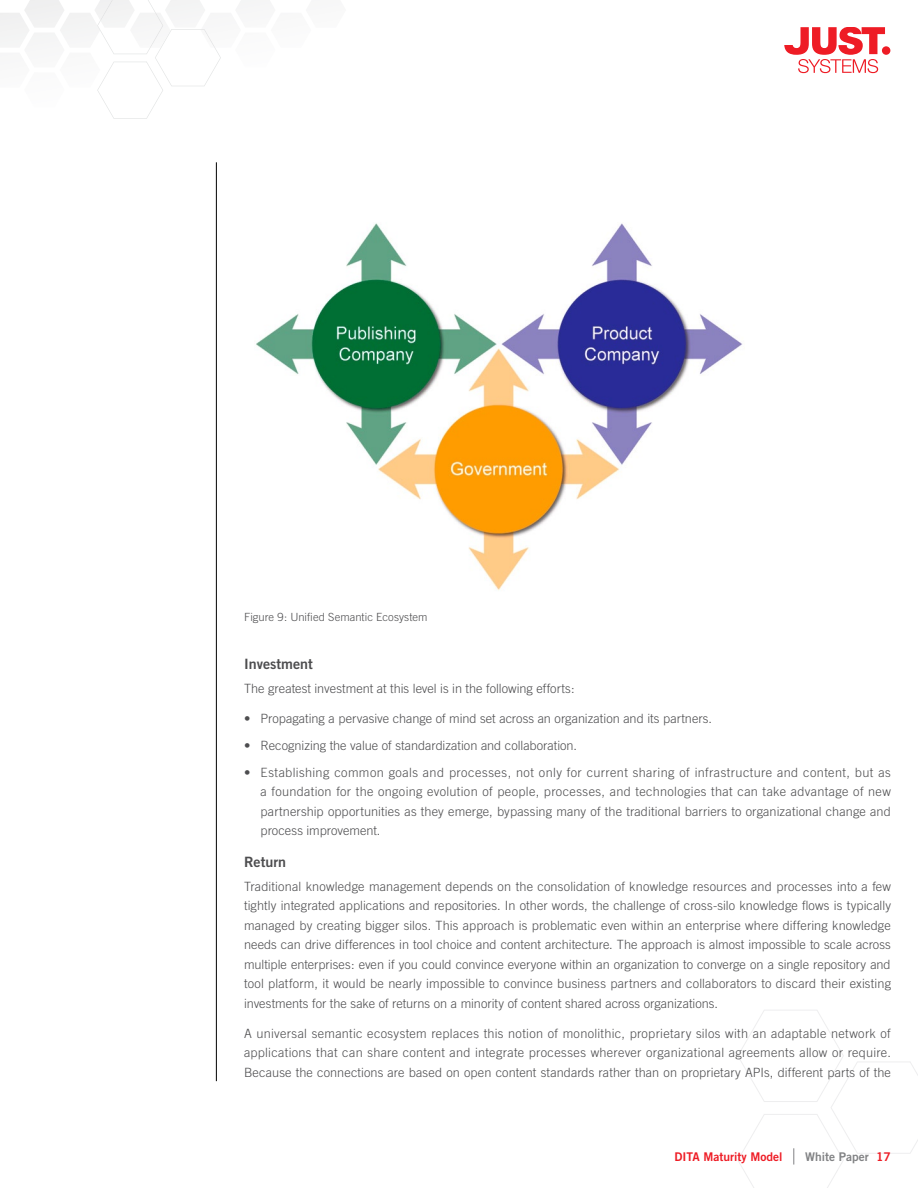
<style>
.page{position:relative;width:918px;height:1188px;background:#fff}
.page>*{position:absolute;margin:0;border:0;box-sizing:border-box;transform-origin:0 0}
.t1{font:14.25px "Trade Gothic Bold Two";color:#4d4d4f}
.t2{font:300 12.75px/19.5px "Trade Gothic";color:#4d4d4f;text-align:justify}
.t3{font:12px "Trade Gothic Bold Two";color:#ee1c25}
.t4{font:12px "Trade Gothic Bold Two";color:#818284}
.t5{font:300 11.25px "Trade Gothic";letter-spacing:.005em;color:#4d4d4f}
.s1{color:#ee1c25}
</style>
<div class="page">
<div style="left:882px;top:46px;width:8px;height:9px;background:#ee1c25;border-radius:50%"></div>
<svg style="left:784px;top:27px;width:101px;height:46px"></svg>
<svg style="left:0;top:0;width:256px;height:119px"></svg>
<hr style="left:216px;top:162px;width:1px;height:919px;background:#000">
<svg style="left:738px;top:1010px;width:180px;height:178px"></svg>
<img style="left:256px;top:223px;width:487px;height:368px">
<p class="t5" style="left:244px;top:610px;width:185px">Figure 9: Unified Semantic Ecosystem</p>
<p class="t1" style="left:244px;top:655px;width:70px">Investment</p>
<p class="t2" style="left:244px;top:678px;width:332px">The greatest investment at this level is in the following efforts:</p>
<p class="t2" style="left:244px;top:708px;width:469px">• Propagating a pervasive change of mind set across an organization and its partners.</p>
<p class="t2" style="left:244px;top:735px;width:335px">• Recognizing the value of standardization and collaboration.</p>
<p class="t2" style="left:261px;top:762px;width:632px;text-indent:-16px">• Establishing common goals and processes, not only for current sharing of infrastructure and content, but as a foundation for the ongoing evolution of people, processes, and technologies that can take advantage of new partnership opportunities as they emerge, bypassing many of the traditional barriers to organizational change and process improvement.</p>
<p class="t1" style="left:244px;top:853px;width:43px">Return</p>
<p class="t2" style="left:244px;top:876px;width:648px">Traditional knowledge management depends on the consolidation of knowledge resources and processes into a few tightly integrated applications and repositories. In other words, the challenge of cross-silo knowledge flows is typically managed by creating bigger silos. This approach is problematic even within an enterprise where differing knowledge needs can drive differences in tool choice and content architecture. The approach is almost impossible to scale across multiple enterprises: even if you could convince everyone within an organization to converge on a single repository and tool platform, it would be nearly impossible to convince business partners and collaborators to discard their existing investments for the sake of returns on a minority of content shared across organizations.</p>
<p class="t2" style="left:244px;top:1023px;width:648px">A universal semantic ecosystem replaces this notion of monolithic, proprietary silos with an adaptable network of applications that can share content and integrate processes wherever organizational agreements allow or require.<br>Because the connections are based on open content standards rather than on proprietary APIs, different parts of the</p>
<p class="t3" style="left:674px;top:1149px;width:109px">DITA Maturity Model</p>
<p class="t4" style="left:805px;top:1149px;width:87px">White Paper <span class="s1">17</span></p>
</div>
